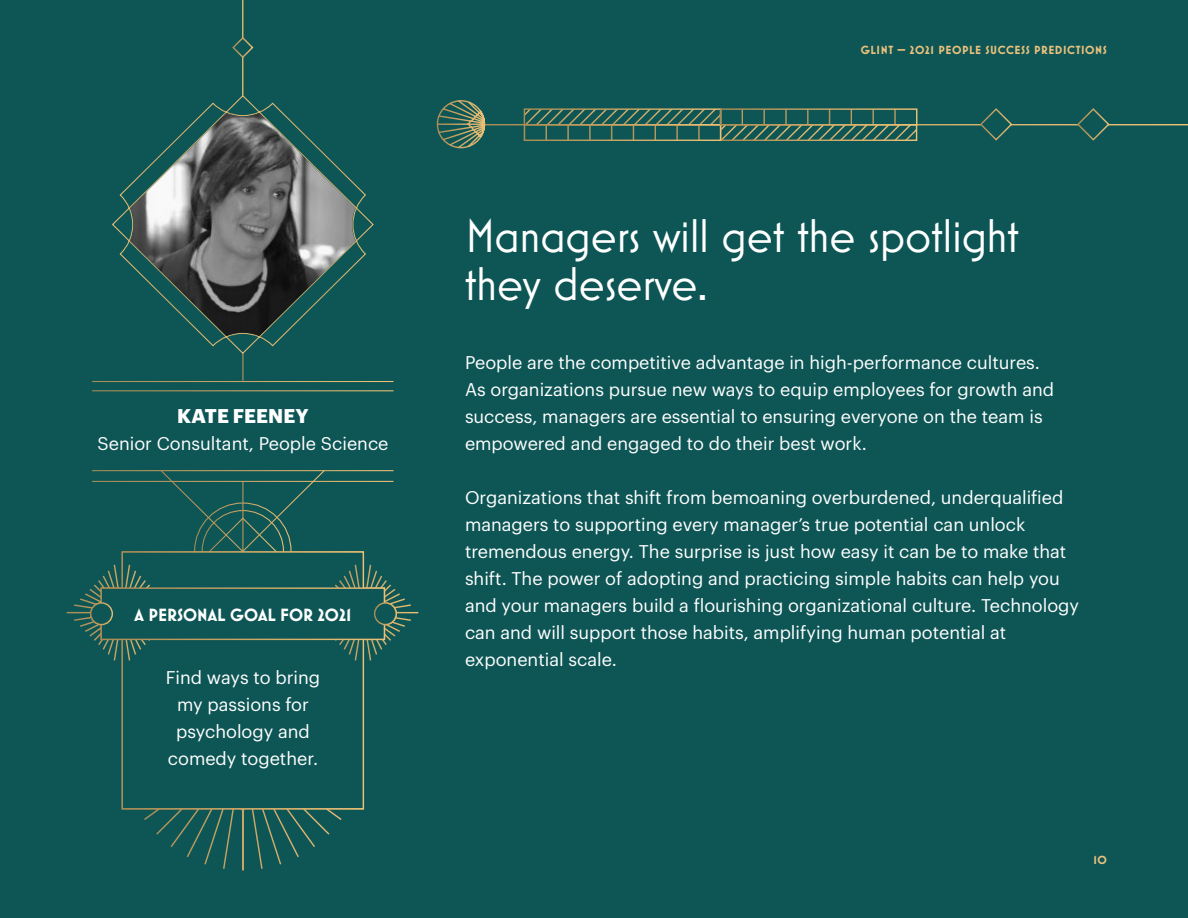
<style>
.page{position:relative;width:1188px;height:918px;background:#0e5655}
.page>*{position:absolute;margin:0;border:0;box-sizing:border-box;transform-origin:0 0}
.t1{font:48px/48px "Mostra Nuova";color:#fff}
.t2{font:700 19.5px "Graphik";letter-spacing:.005em;color:#fff}
.t3{font:18px/27px "Graphik";color:#fff}
.t4{font:700 18px "Mostra Nuova";color:#fff}
.t5{font:700 12px "Mostra Nuova";letter-spacing:.05em;color:#ebc27d}
</style>
<div class="page">
<svg style="left:242px;top:355px;width:1px;height:26px"></svg>
<hr style="left:92px;top:390px;width:302px;height:1px;background:#fff">
<hr style="left:92px;top:381px;width:302px;height:1px;background:#fff">
<hr style="left:92px;top:481px;width:302px;height:1px;background:#fff">
<hr style="left:92px;top:470px;width:302px;height:1px;background:#fff">
<svg style="left:160px;top:470px;width:166px;height:81px"></svg>
<svg style="left:112px;top:96px;width:262px;height:259px"></svg>
<hr style="left:484px;top:124px;width:704px;height:1px;background:#fff">
<svg style="left:524px;top:109px;width:393px;height:31px"></svg>
<svg style="left:121px;top:662px;width:244px;height:209px"></svg>
<svg style="left:436px;top:100px;width:50px;height:49px"></svg>
<svg style="left:1076px;top:108px;width:35px;height:33px"></svg>
<svg style="left:979px;top:108px;width:34px;height:33px"></svg>
<hr style="left:242px;top:0;width:2px;height:96px;background:#fff">
<svg style="left:232px;top:36px;width:22px;height:23px"></svg>
<div style="left:122px;top:552px;width:241px;height:257px;background:#0e5655"></div>
<svg style="left:306px;top:563px;width:113px;height:99px"></svg>
<svg style="left:66px;top:563px;width:113px;height:99px"></svg>
<div style="left:101px;top:588px;width:283px;height:51px;background:#0e5655"></div>
<div style="left:91px;top:603px;width:21px;height:22px;background:#0e5655;border-radius:50%"></div>
<div style="left:90px;top:602px;width:23px;height:23px;border:1px solid #fff;border-radius:50%"></div>
<div style="left:375px;top:603px;width:21px;height:22px;background:#0e5655;border-radius:50%"></div>
<div style="left:374px;top:602px;width:23px;height:23px;border:1px solid #fff;border-radius:50%"></div>
<img style="left:130px;top:113px;width:226px;height:223px">
<p class="t2" style="left:177px;top:401px;width:133px">KATE FEENEY</p>
<p class="t3" style="left:98px;top:428px;width:292px">Senior Consultant, People Science</p>
<p class="t4" style="left:135px;top:604px;width:218px">A PERSONAL GOAL FOR 2021</p>
<p class="t3" style="left:166px;top:662px;width:156px;text-align:center">Find ways to bring my passions for psychology and comedy together.</p>
<p class="t5" style="left:861px;top:43px;width:248px">GLINT — 2021 PEOPLE SUCCESS PREDICTIONS</p>
<h3 class="t1" style="left:465px;top:211px;width:556px">Managers will get the spotlight they deserve.</h3>
<p class="t3" style="left:465px;top:347px;width:591px">People are the competitive advantage in high-performance cultures.<br>As organizations pursue new ways to equip employees for growth and success, managers are essential to ensuring everyone on the team is empowered and engaged to do their best work.</p>
<p class="t3" style="left:465px;top:482px;width:616px">Organizations that shift from bemoaning overburdened, underqualified managers to supporting every manager’s true potential can unlock tremendous energy. The surprise is just how easy it can be to make that shift. The power of adopting and practicing simple habits can help you and your managers build a flourishing organizational culture. Technology can and will support those habits, amplifying human potential at exponential scale.</p>
<p class="t5" style="left:1093px;top:853px;width:15px">10</p>
</div>
